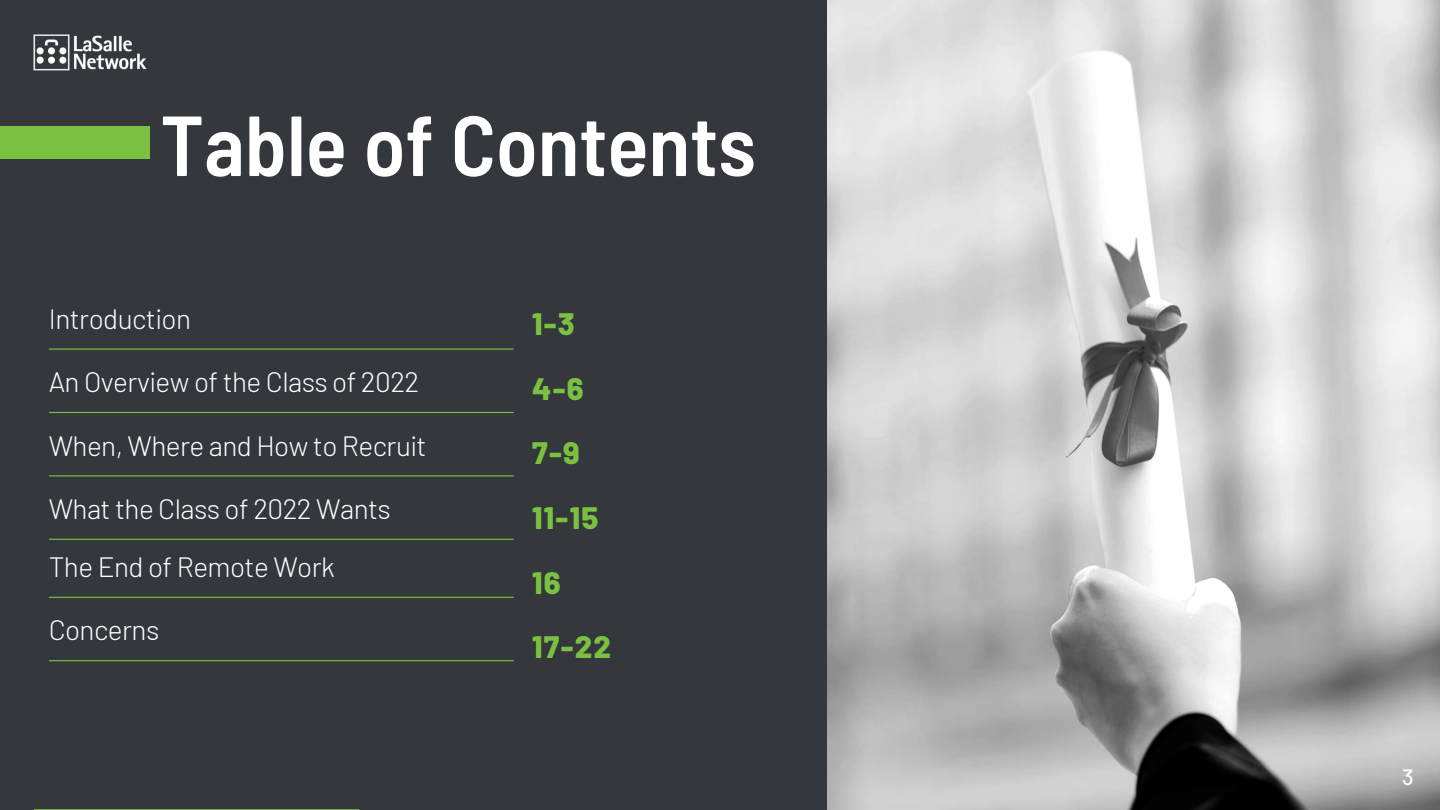
<style>
.page{position:relative;width:1440px;height:810px;background:#34373b}
.page>*{position:absolute;margin:0;border:0;box-sizing:border-box;transform-origin:0 0}
.t1{font:600 semi-condensed 85px "Barlow";color:#fff}
.t2{font:800 31px/64.6px "Barlow";letter-spacing:.04em;color:#7ac142}
.t3{font:300 27.9px/58px "Barlow";letter-spacing:-.02em;color:#fff}
.t4{font:500 22.1px "Barlow";color:#fff}
</style>
<div class="page">
<hr style="left:49px;top:349px;width:464px;height:1px;background:#7ac142">
<div style="left:0;top:126px;width:150px;height:33px;background:#7ac142"></div>
<hr style="left:49px;top:412px;width:464px;height:1px;background:#7ac142">
<hr style="left:49px;top:475px;width:464px;height:1px;background:#7ac142">
<hr style="left:49px;top:539px;width:464px;height:1px;background:#7ac142">
<hr style="left:49px;top:597px;width:464px;height:1px;background:#7ac142">
<hr style="left:49px;top:660px;width:464px;height:1px;background:#7ac142">
<hr style="left:34px;top:809px;width:325px;height:1px;background:#7ac142">
<img style="left:33px;top:34px;width:114px;height:37px">
<img style="left:828px;top:0;width:612px;height:810px">
<h1 class="t1" style="left:160px;top:91px;width:597px">Table of Contents</h1>
<p class="t3" style="left:49px;top:289px;width:144px">Introduction</p>
<p class="t3" style="left:49px;top:352px;width:372px">An Overview of the Class of 2022</p>
<p class="t3" style="left:49px;top:415px;width:379px">When, Where and How to Recruit</p>
<p class="t3" style="left:49px;top:479px;width:344px">What the Class of 2022 Wants<br>The End of Remote Work</p>
<p class="t3" style="left:49px;top:600px;width:112px">Concerns</p>
<p class="t2" style="left:532px;top:291px;width:81px">1-3<br>4-6<br>7-9<br>11-15<br>16<br>17-22</p>
<p class="t4" style="left:1402px;top:763px;width:13px">3</p>
</div>
